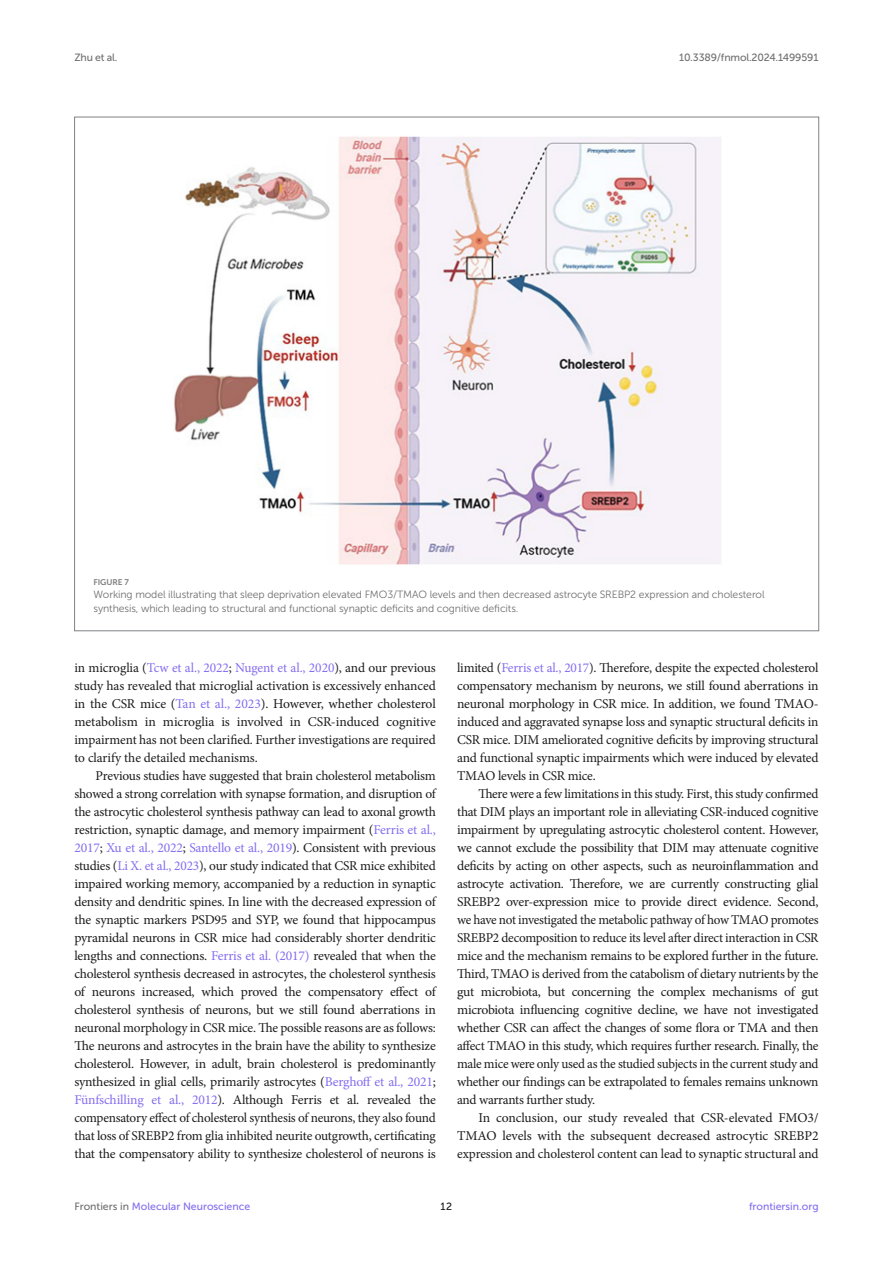
<style>
.page{position:relative;width:893px;height:1263px;background:#fff}
.page>*{position:absolute;margin:0;border:0;box-sizing:border-box;transform-origin:0 0}
.TEXT{font:13.5px/18px "Minion Pro";letter-spacing:-.015em;color:#1b1c1b;text-align:justify}
.FIG_LEG{font:10.5px/13.5px "Museo Sans 300";letter-spacing:-.01em;color:#706f70}
.t1{font:10.5px "Museo Sans 500";color:#856df0}
.t2{font:10.5px "Museo Sans 500";letter-spacing:-.015em;color:#706f70}
.t3{font:10.5px "Museo Sans 500";color:#1b1c1b}
.FIG_HD{font:8.25px "Museo Sans 700";letter-spacing:-.01em;color:#7e7f7f}
.s1{color:#856df0}
.s2{color:#706f70}
</style>
<div class="page">
<img style="left:173px;top:136px;width:548px;height:429px">
<p class="t2" style="left:74px;top:51px;width:45px">Zhu et al.</p>
<p class="t2" style="left:679px;top:51px;width:141px">10.3389/fnmol.2024.1499591</p>
<p class="FIG_HD" style="left:94px;top:577px;width:37px">FIGURE 7</p>
<p class="FIG_LEG" style="left:94px;top:588px;width:673px">Working model illustrating that sleep deprivation elevated FMO3/TMAO levels and then decreased astrocyte SREBP2 expression and cholesterol synthesis, which leading to structural and functional synaptic deficits and cognitive deficits.</p>
<p class="TEXT" style="left:74px;top:659px;width:363px">in microglia (<span class="s1">Tcw et al., 2022</span>; <span class="s1">Nugent et al., 2020</span>), and our previous study has revealed that microglial activation is excessively enhanced in the CSR mice (<span class="s1">Tan et al., 2023</span>). However, whether cholesterol metabolism in microglia is involved in CSR-induced cognitive impairment has not been clarified. Further investigations are required to clarify the detailed mechanisms.</p>
<p class="TEXT" style="left:74px;top:767px;width:363px;text-indent:21px">Previous studies have suggested that brain cholesterol metabolism showed a strong correlation with synapse formation, and disruption of the astrocytic cholesterol synthesis pathway can lead to axonal growth restriction, synaptic damage, and memory impairment (<span class="s1">Ferris et al., 2017</span>; <span class="s1">Xu et al., 2022</span>; <span class="s1">Santello et al., 2019</span>). Consistent with previous studies (<span class="s1">Li X. et al., 2023</span>), our study indicated that CSR mice exhibited impaired working memory, accompanied by a reduction in synaptic density and dendritic spines. In line with the decreased expression of the synaptic markers PSD95 and SYP, we found that hippocampus pyramidal neurons in CSR mice had considerably shorter dendritic lengths and connections. <span class="s1">Ferris et al. (2017)</span> revealed that when the cholesterol synthesis decreased in astrocytes, the cholesterol synthesis of neurons increased, which proved the compensatory effect of cholesterol synthesis of neurons, but we still found aberrations in neuronal morphology in CSR mice. The possible reasons are as follows:<br>The neurons and astrocytes in the brain have the ability to synthesize cholesterol. However, in adult, brain cholesterol is predominantly synthesized in glial cells, primarily astrocytes (<span class="s1">Berghoff et al., 2021</span>; <span class="s1">Fünfschilling et al., 2012</span>). Although Ferris et al. revealed the compensatory effect of cholesterol synthesis of neurons, they also found that loss of SREBP2 from glia inhibited neurite outgrowth, certificating that the compensatory ability to synthesize cholesterol of neurons is</p>
<p class="TEXT" style="left:457px;top:659px;width:363px">limited (<span class="s1">Ferris et al., 2017</span>). Therefore, despite the expected cholesterol compensatory mechanism by neurons, we still found aberrations in neuronal morphology in CSR mice. In addition, we found TMAO&shy;induced and aggravated synapse loss and synaptic structural deficits in CSR mice. DIM ameliorated cognitive deficits by improving structural and functional synaptic impairments which were induced by elevated TMAO levels in CSR mice.</p>
<p class="TEXT" style="left:457px;top:785px;width:363px;text-indent:21px">There were a few limitations in this study. First, this study confirmed that DIM plays an important role in alleviating CSR-induced cognitive impairment by upregulating astrocytic cholesterol content. However, we cannot exclude the possibility that DIM may attenuate cognitive deficits by acting on other aspects, such as neuroinflammation and astrocyte activation. Therefore, we are currently constructing glial SREBP2 over-expression mice to provide direct evidence. Second, we have not investigated the metabolic pathway of how TMAO promotes SREBP2 decomposition to reduce its level after direct interaction in CSR mice and the mechanism remains to be explored further in the future.<br>Third, TMAO is derived from the catabolism of dietary nutrients by the gut microbiota, but concerning the complex mechanisms of gut microbiota influencing cognitive decline, we have not investigated whether CSR can affect the changes of some flora or TMA and then affect TMAO in this study, which requires further research. Finally, the male mice were only used as the studied subjects in the current study and whether our findings can be extrapolated to females remains unknown and warrants further study.</p>
<p class="TEXT" style="left:457px;top:1109px;width:363px;text-indent:21px">In conclusion, our study revealed that CSR-elevated FMO3/ TMAO levels with the subsequent decreased astrocytic SREBP2 expression and cholesterol content can lead to synaptic structural and</p>
<p class="t1" style="left:74px;top:1200px;width:177px"><span class="s2">Frontiers in</span> Molecular Neuroscience</p>
<p class="t3" style="left:441px;top:1200px;width:13px">12</p>
<p class="t1" style="left:749px;top:1200px;width:71px">frontiersin.org</p>
</div>
